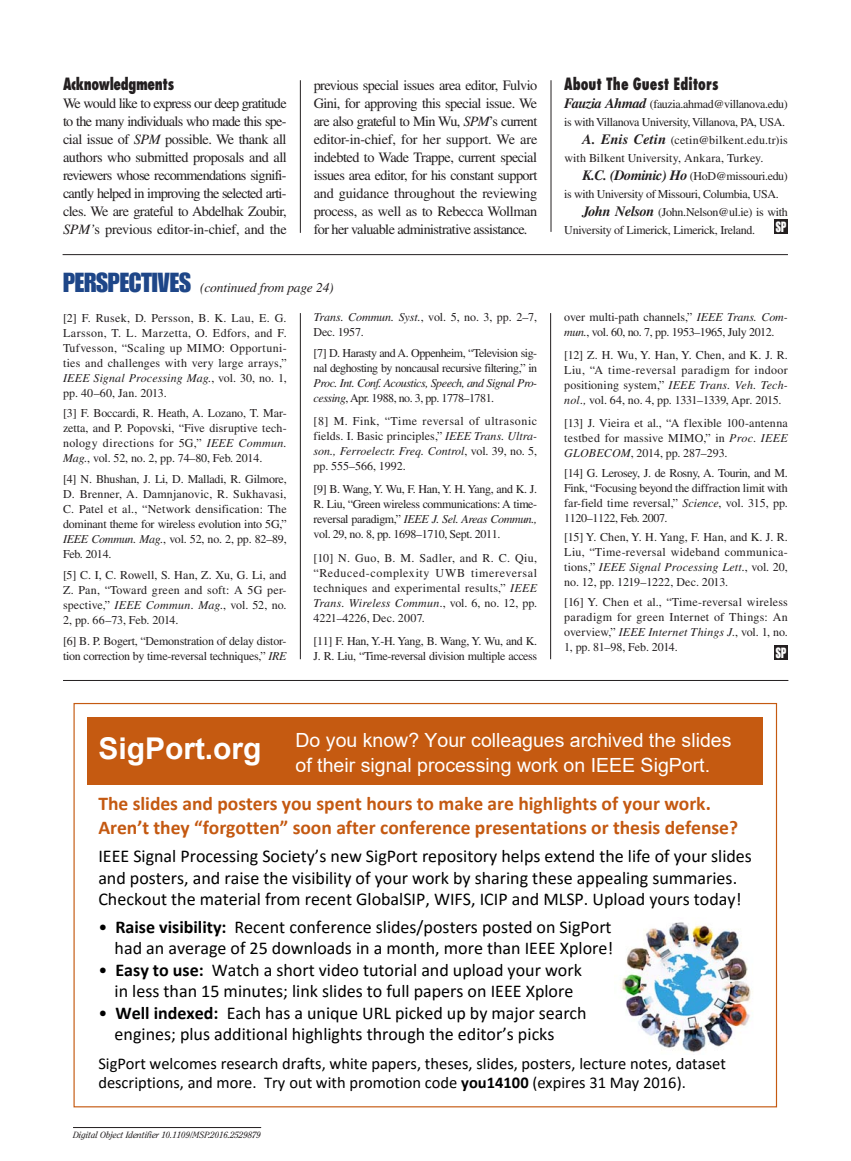
<style>
.page{position:relative;width:851px;height:1161px;background:#fff}
.page>*{position:absolute;margin:0;border:0;box-sizing:border-box;transform-origin:0 0}
.t1{font:700 19.5px/23.7px "Calibri";color:#c45911}
.t2{font:19.5px/25.8px "Arial";color:#fff}
.t3{font:18px/21.5px "Calibri";color:#000}
.t4{font:16.5px/19.2px "Calibri";color:#000}
.t5{font:800 condensed 16.5px "Futura Std";color:#231f20;scale:.85 1}
.t6{font:800 condensed 16.5px "Futura Std";letter-spacing:-.025em;color:#231f20;scale:.85 1}
.t7{font:14.55px "Impact LT Std";color:#fff;scale:.8 1}
.t8{font:14.25px/18px "Times LT Std";letter-spacing:-.04em;color:#231f20;text-align:justify}
.t9{font:italic 13.5px "Times LT Std";letter-spacing:-.01em;color:#231f20}
.t10{font:12px/15px "Times LT Std";letter-spacing:-.02em;color:#231f20;text-align:justify}
.t11{font:12px/15px "Times LT Std";letter-spacing:-.04em;color:#231f20}
.t12{font:italic 12px/15px "Times LT Std";letter-spacing:-.04em;color:#231f20}
.t13{font:12px "Times LT Std";letter-spacing:.005em;color:#231f20}
.t14{font:12px "Times LT Std";letter-spacing:.02em;color:#231f20}
.t15{font:italic 9px "Clearface Std";letter-spacing:-.01em;color:#231f20}
.s1{font-style:italic}
.s2{font-weight:700;font-style:italic;font-size:14.25px}
.s3{font-family:"Impact LT Std";font-style:normal;font-size:27px;color:#1e4688}
.s4{font-style:normal}
.s5{font-weight:700;font-size:30px}
.s6{font-weight:700}
</style>
<div class="page">
<hr style="left:300px;top:80px;width:1px;height:153px;background:#231f20">
<hr style="left:550px;top:80px;width:1px;height:152px;background:#231f20">
<div style="left:774px;top:645px;width:14px;height:14px;background:#231f20"></div>
<hr style="left:300px;top:313px;width:1px;height:346px;background:#231f20">
<hr style="left:550px;top:313px;width:1px;height:346px;background:#231f20">
<hr style="left:63px;top:254px;width:724px;height:1px;background:#231f20">
<hr style="left:63px;top:680px;width:725px;height:1px;background:#231f20">
<hr style="left:73px;top:1127px;width:188px;height:1px;background:#231f20">
<div style="left:774px;top:219px;width:14px;height:15px;background:#231f20"></div>
<svg style="left:73px;top:703px;width:704px;height:404px"></svg>
<img style="left:614px;top:918px;width:144px;height:136px">
<div style="left:87px;top:717px;width:675px;height:67px;background:#c55a11"></div>
<h3 class="t6" style="left:63px;top:74px;width:132px">Acknowledgments</h3>
<p class="t8" style="left:63px;top:94px;width:225px">We would like to express our deep gratitude to the many individuals who made this spe&shy;cial issue of <span class="s1">SPM</span> possible. We thank all authors who submitted proposals and all reviewers whose recommendations signifi&shy;cantly helped in improving the selected arti&shy;cles. We are grateful to Abdelhak Zoubir, <span class="s1">SPM’</span>s previous editor-in-chief, and the</p>
<p class="t8" style="left:314px;top:76px;width:225px">previous special issues area editor, Fulvio Gini, for approving this special issue. We are also grateful to Min Wu, <span class="s1">SPM</span>’s current editor-in-chief, for her support. We are indebted to Wade Trappe, current special issues area editor, for his constant support and guidance throughout the reviewing process, as well as to Rebecca Wollman for her valuable administrative assistance.</p>
<h3 class="t5" style="left:564px;top:74px;width:183px">About The Guest Editors</h3>
<p class="t10" style="left:564px;top:96px;width:225px"><span class="s2">Fauzia Ahmad</span> (fauzia.ahmad@villanova.edu)</p>
<p class="t10" style="left:564px;top:114px;width:222px">is with Villanova University, Villanova, PA, USA.</p>
<p class="t14" style="left:582px;top:133px;width:207px"><span class="s2">A. Enis Cetin</span> (cetin@bilkent.edu.tr)is</p>
<p class="t13" style="left:564px;top:151px;width:201px">with Bilkent University, Ankara, Turkey.</p>
<p class="t10" style="left:582px;top:168px;width:207px"><span class="s2">K.C. (Dominic) Ho</span> (HoD@missouri.edu)</p>
<p class="t10" style="left:564px;top:186px;width:216px">is with University of Missouri, Columbia, USA.</p>
<p class="t10" style="left:582px;top:204px;width:207px"><span class="s2">John Nelson</span> (John.Nelson@ul.ie) is with</p>
<p class="t10" style="left:564px;top:222px;width:192px">University of Limerick, Limerick, Ireland.</p>
<p class="t7" style="left:775px;top:218px;width:14px">SP</p>
<p class="t9" style="left:63px;top:280px;width:272px"><span class="s3">PERSPECTIVES</span> (continued from page 24)</p>
<p class="t10" style="left:63px;top:310px;width:225px">[2] F. Rusek, D. Persson, B. K. Lau, E. G.<br>Larsson, T. L. Marzetta, O. Edfors, and F.<br>Tufvesson, “Scaling up MIMO: Opportuni&shy;ties and challenges with very large arrays,” <span class="s1">IEEE Signal Processing Mag.</span>, vol. 30, no. 1, pp. 40–60, Jan. 2013.</p>
<p class="t10" style="left:63px;top:406px;width:225px">[3] F. Boccardi, R. Heath, A. Lozano, T. Mar&shy;zetta, and P. Popovski, “Five disruptive tech&shy;nology directions for 5G,” <span class="s1">IEEE Commun.<br>Mag.</span>, vol. 52, no. 2, pp. 74–80, Feb. 2014.</p>
<p class="t10" style="left:63px;top:472px;width:225px">[4] N. Bhushan, J. Li, D. Malladi, R. Gilmore, D. Brenner, A. Damnjanovic, R. Sukhavasi, C. Patel et al., “Network densification: The dominant theme for wireless evolution into 5G,” <span class="s1">IEEE Commun. Mag.</span>, vol. 52, no. 2, pp. 82–89, Feb. 2014.</p>
<p class="t10" style="left:63px;top:567px;width:225px">[5] C. I, C. Rowell, S. Han, Z. Xu, G. Li, and Z. Pan, “Toward green and soft: A 5G per&shy;spective,” <span class="s1">IEEE Commun. Mag.</span>, vol. 52, no.<br>2, pp. 66–73, Feb. 2014.</p>
<p class="t10" style="left:63px;top:633px;width:225px">[6] B. P. Bogert, “Demonstration of delay distor&shy;tion correction by time-reversal techniques,” <span class="s1">IRE</span></p>
<p class="t10" style="left:313px;top:310px;width:225px"><span class="s1">Trans. Commun. Syst.</span>, vol. 5, no. 3, pp. 2–7,<br>Dec. 1957.</p>
<p class="t11" style="left:313px;top:345px;width:225px">[7] D. Harasty and A. Oppenheim, “Television sig&shy;nal deghosting by noncausal recursive filtering,” in</p>
<p class="t12" style="left:313px;top:375px;width:225px">Proc. Int. Conf. Acoustics, Speech, and Signal Pro&shy;cessing<span class="s4">, Apr. 1988, no. 3, pp. 1778–1781.</span></p>
<p class="t10" style="left:313px;top:414px;width:225px">[8] M. Fink, “Time reversal of ultrasonic fields. I. Basic principles,” <span class="s1">IEEE Trans. Ultra&shy;son., Ferroelectr. Freq. Control</span>, vol. 39, no. 5, pp. 555–566, 1992.</p>
<p class="t10" style="left:313px;top:482px;width:225px">[9] B. Wang, Y. Wu, F. Han, Y. H. Yang, and K. J.<br>R. Liu, “Green wireless communications: A time&shy;reversal paradigm,” <span class="s1">IEEE J. Sel. Areas Commun., </span>vol. 29, no. 8, pp. 1698–1710, Sept. 2011.</p>
<p class="t10" style="left:313px;top:550px;width:225px">[10] N. Guo, B. M. Sadler, and R. C. Qiu, “Reduced-complexity UWB timereversal techniques and experimental results,” <span class="s1">IEEE Trans. Wireless Commun.</span>, vol. 6, no. 12, pp.<br>4221–4226, Dec. 2007.</p>
<p class="t10" style="left:313px;top:633px;width:225px">[11] F. Han, Y.-H. Yang, B. Wang, Y. Wu, and K.<br>J. R. Liu, “Time-reversal division multiple access</p>
<p class="t10" style="left:564px;top:310px;width:225px">over multi-path channels,” <span class="s1">IEEE Trans. Com&shy;mun.</span>, vol. 60, no. 7, pp. 1953–1965, July 2012.</p>
<p class="t10" style="left:564px;top:347px;width:225px">[12] Z. H. Wu, Y. Han, Y. Chen, and K. J. R.<br>Liu, “A time-reversal paradigm for indoor positioning system,” <span class="s1">IEEE Trans. Veh. Tech&shy;nol.,</span> vol. 64, no. 4, pp. 1331–1339, Apr. 2015.</p>
<p class="t10" style="left:564px;top:415px;width:225px">[13] J. Vieira et al., “A flexible 100-antenna testbed for massive MIMO,” in <span class="s1">Proc</span>. <span class="s1">IEEE GLOBECOM</span>, 2014, pp. 287–293.</p>
<p class="t10" style="left:564px;top:465px;width:225px">[14] G. Lerosey, J. de Rosny, A. Tourin, and M.<br>Fink, “Focusing beyond the diffraction limit with far-field time reversal,” <span class="s1">Science</span>, vol. 315, pp.<br>1120–1122, Feb. 2007.</p>
<p class="t10" style="left:564px;top:529px;width:225px">[15] Y. Chen, Y. H. Yang, F. Han, and K. J. R.<br>Liu, “Time-reversal wideband communica&shy;tions,” <span class="s1">IEEE Signal Processing Lett.</span>, vol. 20, no. 12, pp. 1219–1222, Dec. 2013.</p>
<p class="t10" style="left:564px;top:594px;width:225px">[16] Y. Chen et al., “Time-reversal wireless paradigm for green Internet of Things: An overview,” <span class="s1">IEEE Internet Things J.</span>, vol. 1, no.<br>1, pp. 81–98, Feb. 2014.</p>
<p class="t7" style="left:775px;top:644px;width:14px">SP</p>
<h1 class="t2" style="left:295px;top:727px;width:437px;text-indent:-197px"><span class="s5">SigPort.org</span> Do you know? Your colleagues archived the slides of their signal processing work on IEEE SigPort.</h1>
<h1 class="t1" style="left:98px;top:791px;width:641px">The slides and posters you spent hours to make are highlights of your work.<br>Aren’t they “forgotten” soon after conference presentations or thesis defense?</h1>
<p class="t3" style="left:98px;top:845px;width:655px">IEEE Signal Processing Society’s new SigPort repository helps extend the life of your slides and posters, and raise the visibility of your work by sharing these appealing summaries.<br>Checkout the material from recent GlobalSIP, WIFS, ICIP and MLSP. Upload yours today!</p>
<h2 class="t3" style="left:98px;top:915px;width:516px;text-align:right">• <span class="s6">Raise visibility:</span> Recent conference slides/posters posted on SigPort had an average of 25 downloads in a month, more than IEEE Xplore!</h2>
<h2 class="t3" style="left:98px;top:958px;width:485px;text-align:center">• <span class="s6">Easy to use:</span> Watch a short video tutorial and upload your work in less than 15 minutes; link slides to full papers on IEEE Xplore</h2>
<h2 class="t3" style="left:115px;top:1002px;width:473px;text-indent:-16px">• <span class="s6">Well indexed:</span> Each has a unique URL picked up by major search engines; plus additional highlights through the editor’s picks</h2>
<h3 class="t4" style="left:98px;top:1054px;width:629px">SigPort welcomes research drafts, white papers, theses, slides, posters, lecture notes, dataset descriptions, and more. Try out with promotion code <span class="s6">you14100</span> (expires 31 May 2016).</h3>
<p class="t15" style="left:73px;top:1130px;width:189px">Digital Object Identifier 10.1109/MSP.2016.2529879</p>
</div>
